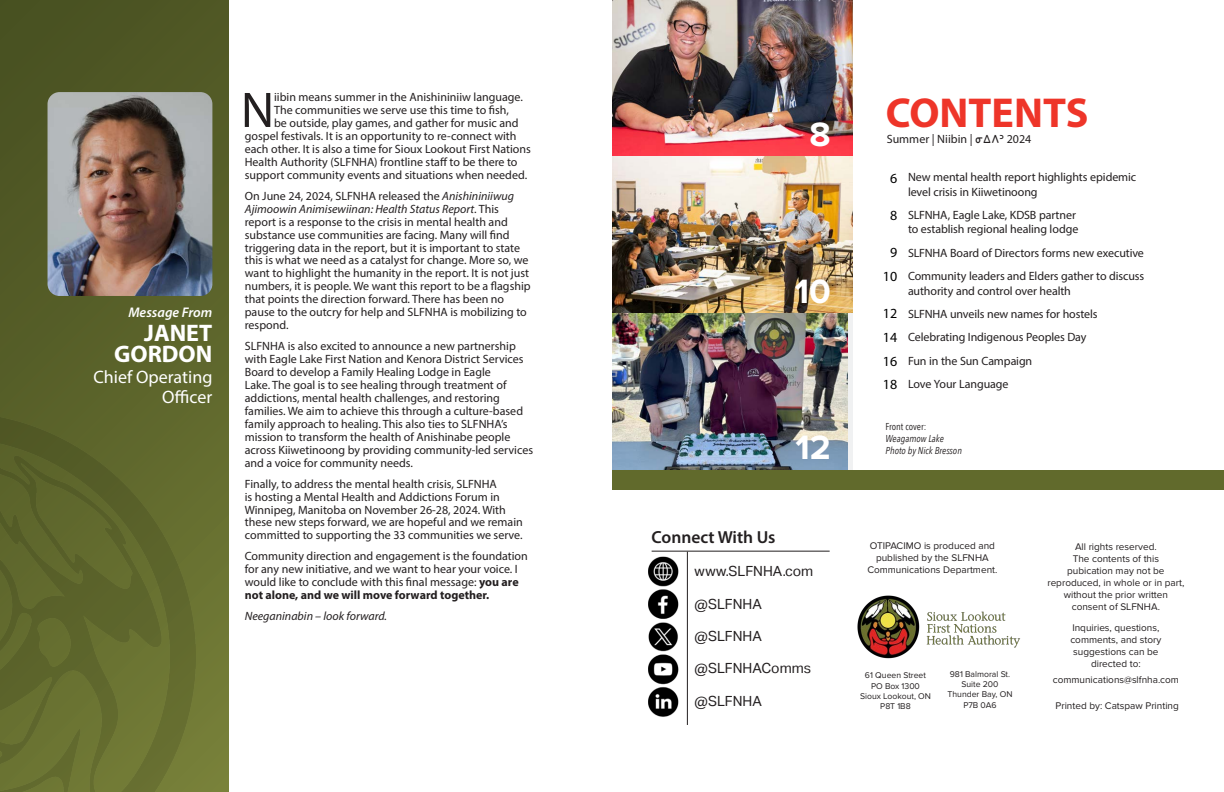
<style>
.page{position:relative;width:1224px;height:792px;background:#fff}
.page>*{position:absolute;margin:0;border:0;box-sizing:border-box;transform-origin:0 0}
.t1{font:50.4px "Myriad Pro";color:#231f20}
.t2{font:700 42px "Myriad Pro";color:#ee3529}
.t3{font:700 35px "Proxima Nova";color:#fff}
.P_-_Paragraph_Style1{font:700 24px/20.9px "Myriad Pro";color:#fff;text-align:right}
.P_-_Paragraph_Style1-2{font:18px/20.9px "Myriad Pro";color:#fff;text-align:right}
.P_-_Paragraph_Style1-3{font:600 17.5px "Myriad Pro";color:#231f20}
.P_-_Paragraph_Style1-4{font:14px "Aktiv Grotesk";color:#231f20}
.P_-_Paragraph_Style1-5{font:14px "Myriad Pro";color:#000}
.P_-_Paragraph_Style1-6{font:italic 600 14px "Myriad Pro";color:#fff}
.P_-_Paragraph_Style1-7{font:12px/12.9px "Myriad Pro";color:#231f20}
.t4{font:italic 12px "Myriad Pro";color:#231f20}
.t5{font:10px/12px "Proxima Nova";color:#231f20;text-align:center}
.t6{font:italic 10px/12px "Avenir Next Condensed";color:#231f20}
.t7{font:8.7px/10.4px "Proxima Nova";color:#231f20;text-align:center}
.s1{font-style:italic}
.s2{font-weight:700}
.s3{font-family:"Aboriginal Sans"}
.s4{font-style:normal}
</style>
<div class="page">
<div style="left:0;top:0;width:229px;height:792px;background:linear-gradient(to bottom,#474f21,#778039)"></div>
<img style="left:48px;top:92px;width:164px;height:204px">
<img style="left:0;top:413px;width:195px;height:379px">
<img style="left:857px;top:596px;width:164px;height:63px">
<div style="left:612px;top:470px;width:612px;height:19px;background:#616a2c"></div>
<img style="left:612px;top:0;width:241px;height:157px">
<img style="left:612px;top:157px;width:241px;height:156px">
<div style="left:612px;top:313px;width:241px;height:157px;background:linear-gradient(to bottom,#f0f1f2,#f0f1f2)"></div>
<img style="left:612px;top:313px;width:235px;height:157px">
<hr style="left:687px;top:552px;width:1px;height:173px;background:#231f20">
<img style="left:648px;top:556px;width:31px;height:161px">
<hr style="left:652px;top:551px;width:178px;height:1px;background:#231f20">
<p class="P_-_Paragraph_Style1-6" style="left:128px;top:303px;width:85px">Message From</p>
<p class="P_-_Paragraph_Style1" style="left:114px;top:321px;width:100px">JANET<br>GORDON</p>
<p class="P_-_Paragraph_Style1-2" style="left:93px;top:366px;width:121px">Chief Operating<br>Officer</p>
<p class="t1" style="left:241px;top:79px;width:35px">N</p>
<p class="P_-_Paragraph_Style1-7" style="left:274px;top:90px;width:250px">iibin means summer in the Anishininiiw language.</p>
<p class="P_-_Paragraph_Style1-7" style="left:274px;top:103px;width:236px">The communities we serve use this time to fish,</p>
<p class="P_-_Paragraph_Style1-7" style="left:274px;top:116px;width:246px">be outside, play games, and gather for music and</p>
<p class="P_-_Paragraph_Style1-7" style="left:245px;top:129px;width:273px">gospel festivals. It is an opportunity to re-connect with</p>
<p class="P_-_Paragraph_Style1-7" style="left:245px;top:142px;width:288px">each other. It is also a time for Sioux Lookout First Nations</p>
<p class="P_-_Paragraph_Style1-7" style="left:245px;top:155px;width:274px">Health Authority (SLFNHA) frontline staff to be there to</p>
<p class="P_-_Paragraph_Style1-7" style="left:245px;top:168px;width:284px">support community events and situations when needed.</p>
<p class="P_-_Paragraph_Style1-7" style="left:245px;top:189px;width:287px">On June 24, 2024, SLFNHA released the <span class="s1">Anishininiiwug Ajimoowin Animisewiinan: Health Status Report</span>. This report is a response to the crisis in mental health and substance use communities are facing. Many will find triggering data in the report, but it is important to state this is what we need as a catalyst for change. More so, we want to highlight the humanity in the report. It is not just numbers, it is people. We want this report to be a flagship that points the direction forward. There has been no pause to the outcry for help and SLFNHA is mobilizing to respond.</p>
<p class="P_-_Paragraph_Style1-7" style="left:245px;top:339px;width:290px">SLFNHA is also excited to announce a new partnership with Eagle Lake First Nation and Kenora District Services Board to develop a Family Healing Lodge in Eagle<br>Lake. The goal is to see healing through treatment of addictions, mental health challenges, and restoring families. We aim to achieve this through a culture-based family approach to healing. This also ties to SLFNHA’s mission to transform the health of Anishinabe people across Kiiwetinoong by providing community-led services and a voice for community needs.</p>
<p class="P_-_Paragraph_Style1-7" style="left:245px;top:477px;width:280px">Finally, to address the mental health crisis, SLFNHA<br>is hosting a Mental Health and Addictions Forum in Winnipeg, Manitoba on November 26-28, 2024. With these new steps forward, we are hopeful and we remain committed to supporting the 33 communities we serve.</p>
<p class="P_-_Paragraph_Style1-7" style="left:245px;top:550px;width:285px">Community direction and engagement is the foundation for any new initiative, and we want to hear your voice. I would like to conclude with this final message: <span class="s2">you are not alone, and we will move forward together.</span></p>
<p class="t4" style="left:245px;top:609px;width:144px">Neeganinabin – look forward.</p>
<p class="t3" style="left:810px;top:114px;width:23px">8</p>
<p class="t3" style="left:795px;top:271px;width:38px">10</p>
<p class="t3" style="left:795px;top:427px;width:37px">12</p>
<p class="P_-_Paragraph_Style1-3" style="left:652px;top:526px;width:125px">Connect With Us</p>
<p class="P_-_Paragraph_Style1-4" style="left:695px;top:563px;width:120px">www.SLFNHA.com</p>
<p class="P_-_Paragraph_Style1-4" style="left:695px;top:596px;width:69px">@SLFNHA</p>
<p class="P_-_Paragraph_Style1-4" style="left:695px;top:628px;width:69px">@SLFNHA</p>
<p class="P_-_Paragraph_Style1-4" style="left:695px;top:660px;width:118px">@SLFNHAComms</p>
<p class="P_-_Paragraph_Style1-4" style="left:695px;top:693px;width:69px">@SLFNHA</p>
<p class="t2" style="left:886px;top:85px;width:204px">CONTENTS</p>
<p class="P_-_Paragraph_Style1-7" style="left:887px;top:132px;width:146px">Summer | Niibin | <span class="s3">ᓂᐃᐱᐣ</span> 2024</p>
<p class="P_-_Paragraph_Style1-5" style="left:890px;top:169px;width:9px">6</p>
<p class="P_-_Paragraph_Style1-5" style="left:890px;top:207px;width:9px">8</p>
<p class="P_-_Paragraph_Style1-5" style="left:890px;top:243px;width:9px">9</p>
<p class="P_-_Paragraph_Style1-5" style="left:883px;top:268px;width:16px">10</p>
<p class="P_-_Paragraph_Style1-5" style="left:883px;top:305px;width:16px">12</p>
<p class="P_-_Paragraph_Style1-5" style="left:883px;top:329px;width:16px">14</p>
<p class="P_-_Paragraph_Style1-5" style="left:883px;top:353px;width:16px">16</p>
<p class="P_-_Paragraph_Style1-5" style="left:883px;top:376px;width:16px">18</p>
<p class="P_-_Paragraph_Style1-7" style="left:908px;top:170px;width:230px;line-height:14.4px">New mental health report highlights epidemic level crisis in Kiiwetinoong</p>
<p class="P_-_Paragraph_Style1-7" style="left:908px;top:208px;width:172px;line-height:14.4px">SLFNHA, Eagle Lake, KDSB partner to establish regional healing lodge</p>
<p class="P_-_Paragraph_Style1-7" style="left:908px;top:246px;width:237px">SLFNHA Board of Directors forms new executive</p>
<p class="P_-_Paragraph_Style1-7" style="left:908px;top:269px;width:238px;line-height:14.4px">Community leaders and Elders gather to discuss authority and control over health</p>
<p class="P_-_Paragraph_Style1-7" style="left:908px;top:307px;width:191px">SLFNHA unveils new names for hostels</p>
<p class="P_-_Paragraph_Style1-7" style="left:908px;top:331px;width:180px">Celebrating Indigenous Peoples Day</p>
<p class="P_-_Paragraph_Style1-7" style="left:908px;top:354px;width:126px">Fun in the Sun Campaign</p>
<p class="P_-_Paragraph_Style1-7" style="left:908px;top:378px;width:102px">Love Your Language</p>
<p class="t6" style="left:885px;top:420px;width:78px"><span class="s4">Front cover:<br></span>Weagamow Lake<br>Photo by Nick Bresson</p>
<p class="t5" style="left:867px;top:540px;width:132px">OTIPACIMO is produced and published by the SLFNHA<br>Communications Department.</p>
<p class="t7" style="left:865px;top:670px;width:63px">61 Queen Street</p>
<p class="t7" style="left:871px;top:681px;width:50px">PO Box 1300</p>
<p class="t7" style="left:860px;top:691px;width:73px">Sioux Lookout, ON<br>P8T 1B8</p>
<p class="t7" style="left:950px;top:669px;width:62px">981 Balmoral St.<br>Suite 200</p>
<p class="t7" style="left:948px;top:690px;width:66px">Thunder Bay, ON</p>
<p class="t7" style="left:963px;top:700px;width:35px">P7B 0A6</p>
<p class="t5" style="left:1075px;top:541px;width:83px">All rights reserved.</p>
<p class="t5" style="left:1047px;top:553px;width:139px">The contents of this<br>pubication may not be reproduced, in whole or in part, without the prior written consent of SLFNHA.</p>
<p class="t5" style="left:1072px;top:622px;width:89px">Inquiries, questions,</p>
<p class="t5" style="left:1070px;top:634px;width:93px">comments, and story suggestions can be directed to:</p>
<p class="t5" style="left:1053px;top:674px;width:128px">communications@slfnha.com</p>
<p class="t5" style="left:1056px;top:700px;width:125px">Printed by: Catspaw Printing</p>
</div>
